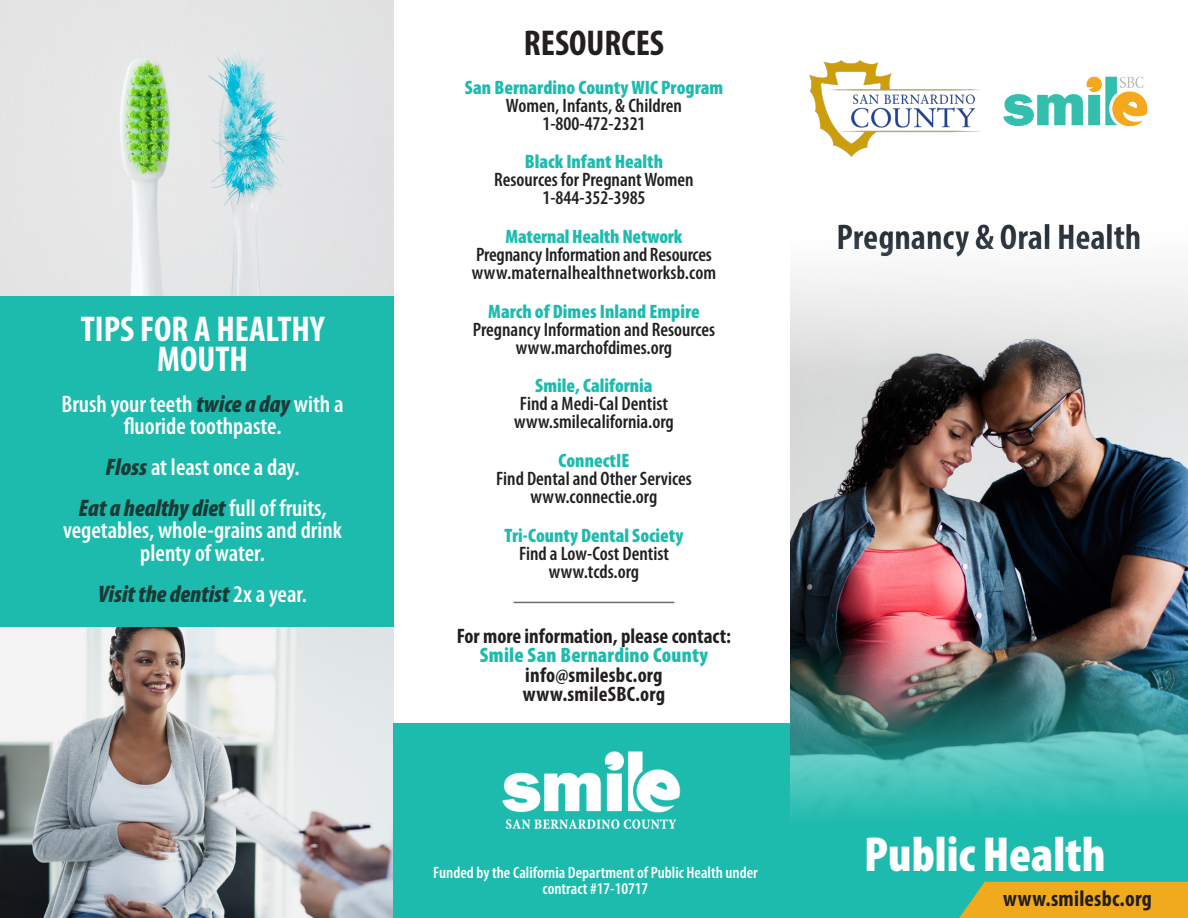
<style>
.page{position:relative;width:1188px;height:918px;background:#fff}
.page>*{position:absolute;margin:0;border:0;box-sizing:border-box;transform-origin:0 0}
.t1{font:900 condensed 49.5px "Myriad Pro";color:#fff}
.t2{font:700 condensed 36px/30px "Myriad Pro";color:#fff;text-align:center}
.t3{font:700 condensed 36px "Myriad Pro";color:#3f4c58}
.Bullet_Points{font:700 condensed 36px "Myriad Pro";color:#231f20}
.t4{font:600 condensed 24px/22.5px "Myriad Pro";color:#fff;text-align:center}
.t5{font:italic 900 condensed 24px "Myriad Pro";color:#193a37}
.t6{font:700 condensed 22.5px "Myriad Pro";letter-spacing:.01em;color:#231f20}
.Bullet_Points-2{font:700 condensed 21px "Myriad Pro";color:#231f20}
.Bullet_Points-3{font:900 condensed 21px "Myriad Pro";letter-spacing:.01em;color:#1dbbae}
.t7{font:600 condensed 19.5px "Myriad Pro";color:#231f20}
.t8{font:900 condensed 19.5px "Myriad Pro";color:#1dbbae}
.Bullet_Points-4{font:600 condensed 16.5px/16.5px "Myriad Pro";color:#fff;text-align:center}
.s1{font-weight:900;font-style:italic;color:#193a37}
.s2{font-weight:600;font-style:normal;color:#fff}
</style>
<div class="page">
<img style="left:0;top:0;width:394px;height:297px">
<img style="left:0;top:627px;width:394px;height:291px">
<div style="left:0;top:297px;width:394px;height:330px;background:#1dbbae"></div>
<div style="left:394px;top:724px;width:397px;height:194px;background:#1dbbae"></div>
<hr style="left:514px;top:602px;width:160px;height:1px;background:#6c6d6d">
<img style="left:790px;top:74px;width:398px;height:548px">
<div style="left:807px;top:214px;width:370px;height:46px;background:#231f20;opacity:.41"></div>
<img style="left:790px;top:622px;width:398px;height:296px">
<svg style="left:892px;top:876px;width:296px;height:42px"></svg>
<img style="left:810px;top:60px;width:172px;height:96px">
<img style="left:989px;top:74px;width:172px;height:77px">
<img style="left:502px;top:751px;width:179px;height:78px">
<p class="t2" style="left:81px;top:313px;width:245px">TIPS FOR A HEALTHY<br>MOUTH</p>
<p class="t4" style="left:62px;top:393px;width:284px">Brush your teeth <span class="s1">twice a day</span> with a fluoride toothpaste.</p>
<p class="t4" style="left:105px;top:456px;width:196px"><span class="s1">Floss</span> at least once a day.</p>
<p class="t4" style="left:63px;top:497px;width:280px"><span class="s1">Eat a healthy diet</span> full of fruits, vegetables, whole-grains and drink plenty of water.</p>
<p class="t5" style="left:98px;top:581px;width:211px">Visit the dentist <span class="s2">2x a year.</span></p>
<p class="Bullet_Points" style="left:524px;top:21px;width:142px">RESOURCES</p>
<p class="t8" style="left:465px;top:76px;width:260px">San Bernardino County WIC Program</p>
<p class="t7" style="left:506px;top:95px;width:178px">Women, Infants, &amp; Children</p>
<p class="t7" style="left:542px;top:113px;width:105px">1-800-472-2321</p>
<p class="t8" style="left:525px;top:151px;width:140px">Black Infant Health</p>
<p class="t7" style="left:494px;top:169px;width:201px">Resources for Pregnant Women</p>
<p class="t7" style="left:542px;top:187px;width:105px">1-844-352-3985</p>
<p class="t8" style="left:506px;top:226px;width:178px">Maternal Health Network</p>
<p class="t7" style="left:476px;top:244px;width:237px">Pregnancy Information and Resources</p>
<p class="t7" style="left:472px;top:262px;width:246px">www.maternalhealthnetworksb.com</p>
<p class="t8" style="left:488px;top:300px;width:213px">March of Dimes Inland Empire</p>
<p class="t7" style="left:473px;top:319px;width:244px">Pregnancy Information and Resources</p>
<p class="t7" style="left:516px;top:337px;width:158px">www.marchofdimes.org</p>
<p class="t8" style="left:535px;top:375px;width:119px">Smile, California</p>
<p class="t7" style="left:520px;top:393px;width:150px">Find a Medi-Cal Dentist</p>
<p class="t7" style="left:514px;top:411px;width:161px">www.smilecalifornia.org</p>
<p class="t8" style="left:559px;top:450px;width:72px">ConnectIE</p>
<p class="t7" style="left:496px;top:468px;width:197px">Find Dental and Other Services</p>
<p class="t7" style="left:531px;top:486px;width:128px">www.connectie.org</p>
<p class="t8" style="left:504px;top:524px;width:181px">Tri-County Dental Society</p>
<p class="t7" style="left:519px;top:543px;width:151px">Find a Low-Cost Dentist</p>
<p class="t7" style="left:549px;top:561px;width:92px">www.tcds.org</p>
<p class="Bullet_Points-2" style="left:457px;top:623px;width:276px">For more information, please contact:</p>
<p class="Bullet_Points-3" style="left:480px;top:644px;width:230px">Smile San Bernardino County</p>
<p class="Bullet_Points-2" style="left:525px;top:662px;width:139px">info@smilesbc.org</p>
<p class="Bullet_Points-2" style="left:523px;top:681px;width:144px">www.smileSBC.org</p>
<p class="Bullet_Points-4" style="left:433px;top:864px;width:326px">Funded by the California Department of Public Health under contract #17-10717</p>
<h2 class="t3" style="left:836px;top:215px;width:307px">Pregnancy &amp; Oral Health</h2>
<p class="t1" style="left:864px;top:827px;width:243px">Public Health</p>
<p class="t6" style="left:1003px;top:885px;width:150px">www.smilesbc.org</p>
</div>
